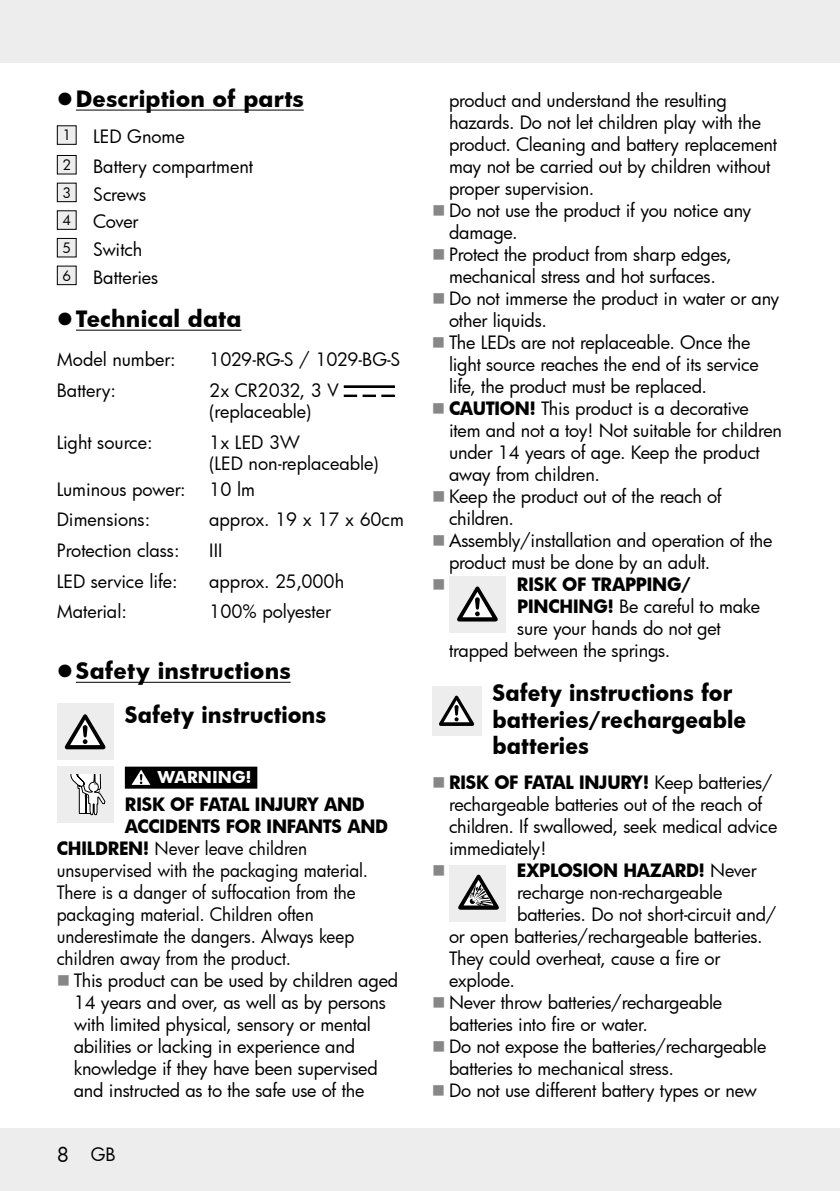
<style>
.page{position:relative;width:840px;height:1191px;background:#fff}
.page>*{position:absolute;margin:0;border:0;box-sizing:border-box;transform-origin:0 0}
.t1{font:700 22px/44px "Futura";letter-spacing:.005em;color:#000}
.t2{font:700 22px/26.4px "Futura";letter-spacing:.005em;color:#000;scale:.95 1}
.t3{font:18px/22px "Futura";letter-spacing:-.01em;color:#000}
.t4{font:18px "Futura";letter-spacing:-.01em;color:#000;scale:.95 1}
.t5{font:700 18px "Futura";letter-spacing:-.02em;color:#000;scale:.95 1}
.t6{font:700 16px "Futura";letter-spacing:.005em;color:#fff}
.s1{font-weight:700}
.s2{font-size:20px}
.s3{font-weight:400}
</style>
<div class="page">
<div style="left:0;top:0;width:839px;height:62px;background:#ededed"></div>
<hr style="left:839px;top:0;width:1px;height:62px;background:#ededed">
<div style="left:0;top:1128px;width:839px;height:63px;background:#ededed"></div>
<hr style="left:839px;top:1128px;width:1px;height:63px;background:#ededed">
<hr style="left:76px;top:110px;width:227px;height:1px;background:#000">
<hr style="left:76px;top:330px;width:165px;height:1px;background:#000">
<hr style="left:76px;top:682px;width:214px;height:1px;background:#000">
<div style="left:125px;top:766px;width:132px;height:22px;background:#000"></div>
<div style="left:57px;top:126px;width:19px;height:18px;background:#ededed"></div>
<div style="left:57px;top:125px;width:20px;height:20px;border:1px solid #000"></div>
<div style="left:57px;top:155px;width:19px;height:19px;background:#ededed"></div>
<div style="left:57px;top:155px;width:20px;height:19px;border:1px solid #000"></div>
<div style="left:57px;top:183px;width:19px;height:19px;background:#ededed"></div>
<div style="left:57px;top:183px;width:20px;height:19px;border:1px solid #000"></div>
<div style="left:57px;top:211px;width:19px;height:18px;background:#ededed"></div>
<div style="left:57px;top:210px;width:20px;height:20px;border:1px solid #000"></div>
<div style="left:57px;top:238px;width:19px;height:19px;background:#ededed"></div>
<div style="left:57px;top:238px;width:20px;height:19px;border:1px solid #000"></div>
<div style="left:57px;top:266px;width:19px;height:19px;background:#ededed"></div>
<div style="left:57px;top:266px;width:20px;height:19px;border:1px solid #000"></div>
<svg style="left:363px;top:395px;width:12px;height:1px"></svg>
<svg style="left:344px;top:395px;width:12px;height:1px"></svg>
<svg style="left:381px;top:395px;width:13px;height:1px"></svg>
<div style="left:344px;top:386px;width:50px;height:1px;border:1px solid #000"></div>
<div style="left:57px;top:703px;width:56px;height:57px;background:#ededed"></div>
<svg style="left:65px;top:714px;width:40px;height:35px"></svg>
<div style="left:57px;top:766px;width:56px;height:57px;background:#ededed"></div>
<svg style="left:70px;top:775px;width:35px;height:41px"></svg>
<svg style="left:131px;top:769px;width:19px;height:16px"></svg>
<div style="left:449px;top:575px;width:56px;height:57px;background:#ededed"></div>
<svg style="left:457px;top:586px;width:40px;height:35px"></svg>
<div style="left:432px;top:686px;width:49px;height:49px;background:#ededed"></div>
<svg style="left:439px;top:695px;width:35px;height:31px"></svg>
<div style="left:449px;top:865px;width:56px;height:56px;background:#ededed"></div>
<svg style="left:458px;top:874px;width:40px;height:35px"></svg>
<p class="t1" style="left:76px;top:76px;width:229px">Description of parts</p>
<p class="t3" style="left:62px;top:122px;width:192px;line-height:29.6px"><sup>1</sup> LED Gnome<br><sup>2</sup> Battery compartment</p>
<p class="t3" style="left:62px;top:180px;width:97px;line-height:27.6px"><sup>3</sup> Screws<br><sup>4</sup> Cover<br><sup>5</sup> Switch<br><sup>6</sup> Batteries</p>
<p class="t1" style="left:76px;top:296px;width:167px">Technical data</p>
<p class="t3" style="left:57px;top:348px;width:120px">Model number:</p>
<p class="t3" style="left:209px;top:348px;width:193px">1029-RG-S / 1029-BG-S</p>
<p class="t3" style="left:57px;top:378px;width:61px">Battery:</p>
<p class="t3" style="left:209px;top:379px;width:131px">2x CR2032, 3 V (replaceable)</p>
<p class="t3" style="left:57px;top:431px;width:97px">Light source:</p>
<p class="t3" style="left:209px;top:431px;width:171px">1x LED 3W<br>(LED non-replaceable)</p>
<p class="t3" style="left:57px;top:477px;width:130px">Luminous power:</p>
<p class="t3" style="left:209px;top:477px;width:47px">10 lm</p>
<p class="t3" style="left:57px;top:508px;width:95px">Dimensions:</p>
<p class="t3" style="left:209px;top:508px;width:196px">approx. 19 x 17 x 60cm</p>
<p class="t3" style="left:57px;top:539px;width:124px">Protection class:</p>
<p class="t3" style="left:209px;top:539px;width:15px">III</p>
<p class="t3" style="left:57px;top:569px;width:122px">LED service life:</p>
<p class="t3" style="left:209px;top:569px;width:136px">approx. 25,000h</p>
<p class="t3" style="left:57px;top:600px;width:72px">Material:</p>
<p class="t3" style="left:209px;top:600px;width:123px">100% polyester</p>
<p class="t1" style="left:125px;top:648px;width:203px;text-indent:-49px">Safety instructions<br>Safety instructions</p>
<p class="t6" style="left:157px;top:766px;width:96px">WARNING!</p>
<p class="t5" style="left:125px;top:792px;width:254px">RISK OF FATAL INJURY AND</p>
<p class="t5" style="left:125px;top:814px;width:278px">ACCIDENTS FOR INFANTS AND</p>
<p class="t4" style="left:57px;top:836px;width:265px"><span class="s1">CHILDREN!</span> Never leave children</p>
<p class="t4" style="left:57px;top:858px;width:325px">unsupervised with the packaging material.</p>
<p class="t4" style="left:57px;top:880px;width:316px">There is a danger of suffocation from the</p>
<p class="t4" style="left:57px;top:902px;width:272px">packaging material. Children often</p>
<p class="t4" style="left:57px;top:924px;width:314px">underestimate the dangers. Always keep</p>
<p class="t4" style="left:57px;top:946px;width:244px">children away from the product.</p>
<p class="t3" style="left:74px;top:969px;width:326px">This product can be used by children aged</p>
<p class="t3" style="left:74px;top:991px;width:313px">14 years and over, as well as by persons</p>
<p class="t3" style="left:74px;top:1013px;width:298px">with limited physical, sensory or mental</p>
<p class="t3" style="left:74px;top:1035px;width:283px">abilities or lacking in experience and</p>
<p class="t3" style="left:74px;top:1057px;width:305px">knowledge if they have been supervised</p>
<p class="t3" style="left:74px;top:1079px;width:292px">and instructed as to the safe use of the</p>
<p class="t3" style="left:57px;top:1143px;width:60px"><span class="s2">8</span> GB</p>
<p class="t3" style="left:449px;top:89px;width:334px">product and understand the resulting hazards. Do not let children play with the product. Cleaning and battery replacement may not be carried out by children without proper supervision.<br>Do not use the product if you notice any damage.<br>Protect the product from sharp edges, mechanical stress and hot surfaces.<br>Do not immerse the product in water or any other liquids.<br>The LEDs are not replaceable. Once the light source reaches the end of its service life, the product must be replaced.<br><span class="s1">CAUTION!</span> This product is a decorative item and not a toy! Not suitable for children under 14 years of age. Keep the product away from children.<br>Keep the product out of the reach of children.<br>Assembly/installation and operation of the product must be done by an adult.</p>
<p class="t5" style="left:516px;top:572px;width:185px">RISK OF TRAPPING/</p>
<p class="t3" style="left:517px;top:595px;width:244px"><span class="s1">PINCHING!</span> Be careful to make</p>
<p class="t3" style="left:517px;top:617px;width:205px">sure your hands do not get</p>
<p class="t3" style="left:449px;top:639px;width:219px">trapped between the springs.</p>
<p class="t2" style="left:492px;top:679px;width:268px">Safety instructions for batteries/rechargeable batteries</p>
<p class="t3" style="left:449px;top:771px;width:329px"><span class="s1">RISK OF FATAL INJURY!</span> Keep batteries/ rechargeable batteries out of the reach of children. If swallowed, seek medical advice immediately!</p>
<p class="t5" style="left:516px;top:858px;width:254px">EXPLOSION HAZARD! <span class="s3">Never</span></p>
<p class="t3" style="left:517px;top:881px;width:207px">recharge non-rechargeable</p>
<p class="t3" style="left:517px;top:903px;width:260px">batteries. Do not short-circuit and/</p>
<p class="t3" style="left:449px;top:925px;width:311px">or open batteries/rechargeable batteries.</p>
<p class="t3" style="left:449px;top:947px;width:273px">They could overheat, cause a fire or</p>
<p class="t3" style="left:449px;top:969px;width:64px">explode.</p>
<p class="t3" style="left:449px;top:991px;width:274px">Never throw batteries/rechargeable</p>
<p class="t3" style="left:449px;top:1013px;width:200px">batteries into fire or water.</p>
<p class="t3" style="left:449px;top:1035px;width:319px">Do not expose the batteries/rechargeable</p>
<p class="t3" style="left:449px;top:1057px;width:223px">batteries to mechanical stress.</p>
<p class="t3" style="left:449px;top:1079px;width:309px">Do not use different battery types or new</p>
</div>
